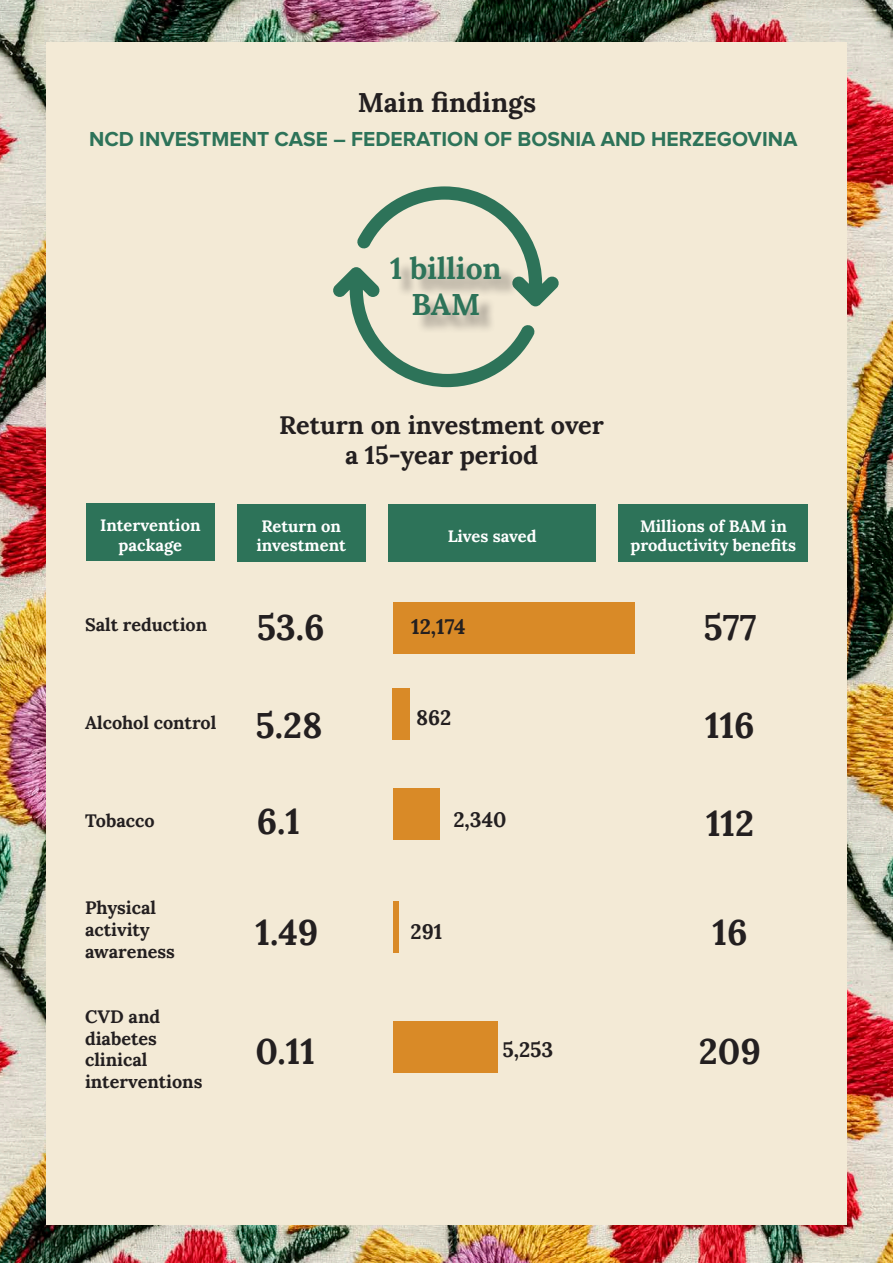
<style>
.page{position:relative;width:893px;height:1263px;background:#fff}
.page>*{position:absolute;margin:0;border:0;box-sizing:border-box;transform-origin:0 0}
.Main_Copy{font:35.7px "Lora";color:#231f20}
.Main_Copy-2{font:30px/36px "Lora";color:#2d7359;text-align:center}
.Title_-_Section_L1{font:27px "Lora";color:#231f20}
.Main_Copy-3{font:25.2px/30.3px "Lora";color:#231f20;text-align:center}
.Title_-_Section_L1-2{font:700 21px "Proxima Nova";color:#2d7359}
.Main_Copy-4{font:21px "Lora";color:#231f20}
.Main_Copy-5{font:18px/21.6px "Lora";color:#231f20}
.Main_Copy-6{font:16.5px/19.8px "Lora";color:#fff;text-align:center}
</style>
<div class="page">
<img style="left:0;top:0;width:893px;height:1263px">
<div style="left:47px;top:43px;width:800px;height:1182px;background:#f3ead6"></div>
<div style="left:237px;top:504px;width:128px;height:58px;background:#2d7359"></div>
<div style="left:86px;top:503px;width:129px;height:58px;background:#2d7359"></div>
<div style="left:388px;top:504px;width:208px;height:58px;background:#2d7359"></div>
<div style="left:619px;top:504px;width:189px;height:58px;background:#2d7359"></div>
<div style="left:393px;top:788px;width:46px;height:51px;background:#d98a27"></div>
<div style="left:393px;top:688px;width:17px;height:52px;background:#d98a27"></div>
<div style="left:393px;top:901px;width:6px;height:52px;background:#d98a27"></div>
<div style="left:393px;top:1020px;width:104px;height:52px;background:#d98a27"></div>
<div style="left:393px;top:602px;width:241px;height:52px;background:#d98a27"></div>
<svg style="left:333px;top:186px;width:226px;height:201px"></svg>
<div style="left:394px;top:259px;width:125px;height:75px;background:#231f20;opacity:.43"></div>
<p class="Title_-_Section_L1" style="left:358px;top:82px;width:180px">Main findings</p>
<p class="Title_-_Section_L1-2" style="left:89px;top:127px;width:710px">NCD INVESTMENT CASE – FEDERATION OF BOSNIA AND HERZEGOVINA</p>
<p class="Main_Copy-2" style="left:390px;top:249px;width:113px">1 billion<br>BAM</p>
<p class="Main_Copy-3" style="left:279px;top:408px;width:326px">Return on investment over a 15-year period</p>
<p class="Main_Copy-6" style="left:100px;top:514px;width:102px">Intervention package</p>
<p class="Main_Copy-6" style="left:448px;top:525px;width:90px">Lives saved</p>
<p class="Main_Copy-6" style="left:631px;top:515px;width:167px">Millions of BAM in productivity benefits</p>
<p class="Main_Copy-6" style="left:257px;top:515px;width:91px;text-align:left">Return on investment</p>
<p class="Main_Copy-5" style="left:85px;top:613px;width:124px">Salt reduction</p>
<p class="Main_Copy" style="left:257px;top:600px;width:70px">53.6</p>
<p class="Main_Copy-4" style="left:411px;top:611px;width:56px">12,174</p>
<p class="Main_Copy" style="left:703px;top:600px;width:55px">577</p>
<p class="Main_Copy-4" style="left:416px;top:701px;width:37px">862</p>
<p class="Main_Copy-5" style="left:85px;top:711px;width:133px">Alcohol control</p>
<p class="Main_Copy" style="left:256px;top:698px;width:68px">5.28</p>
<p class="Main_Copy" style="left:705px;top:698px;width:51px">116</p>
<p class="Main_Copy-5" style="left:85px;top:809px;width:71px">Tobacco</p>
<p class="Main_Copy" style="left:257px;top:794px;width:45px">6.1</p>
<p class="Main_Copy-4" style="left:453px;top:803px;width:55px">2,340</p>
<p class="Main_Copy" style="left:706px;top:796px;width:49px">112</p>
<p class="Main_Copy-5" style="left:85px;top:896px;width:91px">Physical activity awareness</p>
<p class="Main_Copy-5" style="left:85px;top:1005px;width:119px">CVD and diabetes clinical interventions</p>
<p class="Main_Copy" style="left:256px;top:905px;width:64px">1.49</p>
<p class="Main_Copy-4" style="left:411px;top:916px;width:33px">291</p>
<p class="Main_Copy" style="left:256px;top:1025px;width:61px">0.11</p>
<p class="Main_Copy-4" style="left:502px;top:1034px;width:52px">5,253</p>
<p class="Main_Copy" style="left:713px;top:905px;width:36px">16</p>
<p class="Main_Copy" style="left:699px;top:1025px;width:64px">209</p>
</div>
